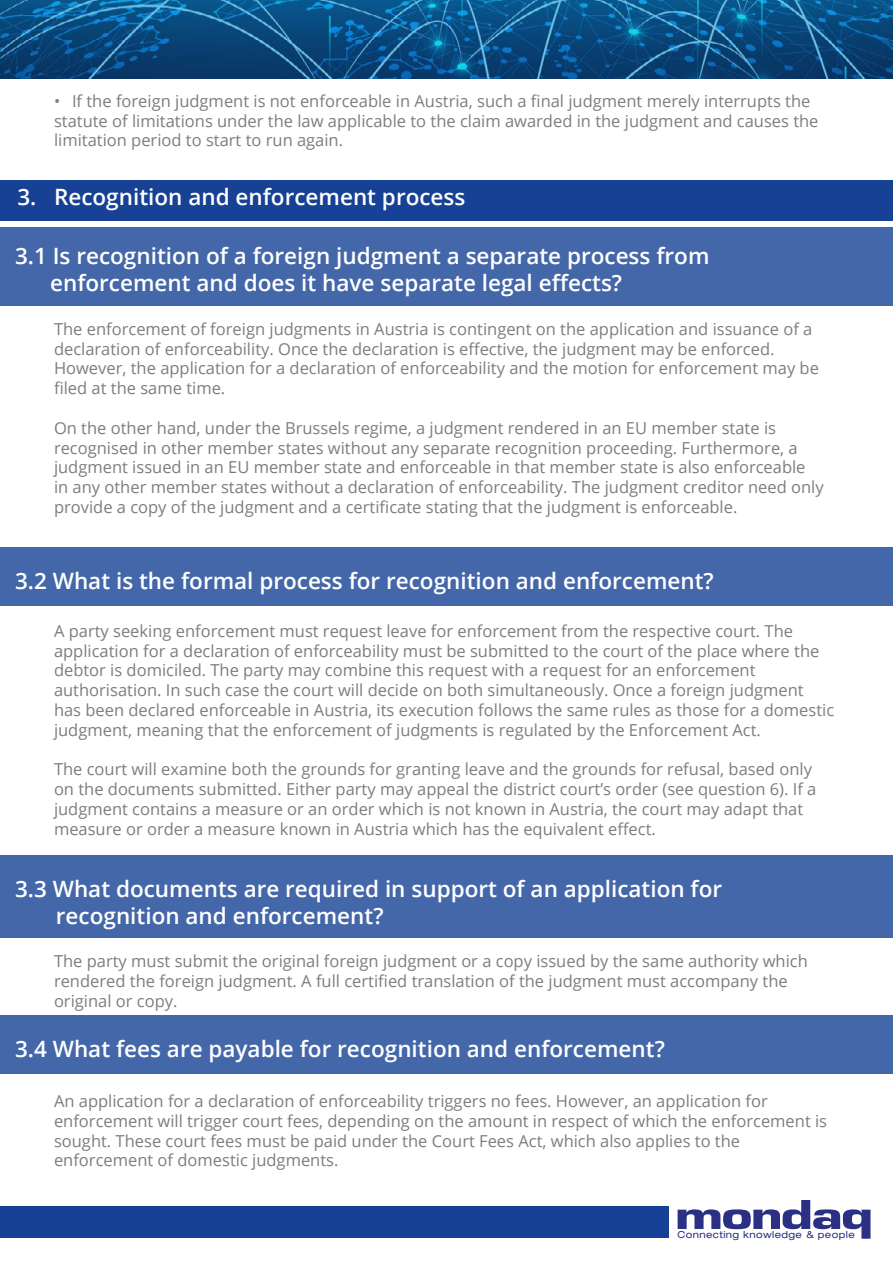
<style>
.page{position:relative;width:893px;height:1263px;background:#fff}
.page>*{position:absolute;margin:0;border:0;box-sizing:border-box;transform-origin:0 0}
.t1{font:600 22.5px/27px "Open Sans";color:#fff}
.t2{font:16.5px/19.8px "Open Sans";color:#7d7d7d}
.t3{font:expanded 9.75px "Helvetica Neue";letter-spacing:.04em;color:#2b3084}
</style>
<div class="page">
<div style="left:0;top:1206px;width:668px;height:32px;background:#164194"></div>
<svg style="left:678px;top:1200px;width:192px;height:39px"></svg>
<img style="left:0;top:0;width:893px;height:78px">
<div style="left:0;top:227px;width:893px;height:78px;background:#4467a9"></div>
<div style="left:0;top:548px;width:893px;height:58px;background:#4467a9"></div>
<div style="left:0;top:180px;width:893px;height:40px;background:#164194"></div>
<div style="left:0;top:856px;width:893px;height:82px;background:#4467a9"></div>
<div style="left:0;top:1016px;width:893px;height:58px;background:#4467a9"></div>
<p class="t2" style="left:54px;top:91px;width:766px">• If the foreign judgment is not enforceable in Austria, such a final judgment merely interrupts the statute of limitations under the law applicable to the claim awarded in the judgment and causes the limitation period to start to run again.</p>
<h1 class="t1" style="left:17px;top:183px;width:449px">3. Recognition and enforcement process</h1>
<h1 class="t1" style="left:50px;top:242px;width:661px;text-indent:-35px">3.1 Is recognition of a foreign judgment a separate process from enforcement and does it have separate legal effects?</h1>
<p class="t2" style="left:54px;top:318px;width:766px">The enforcement of foreign judgments in Austria is contingent on the application and issuance of a declaration of enforceability. Once the declaration is effective, the judgment may be enforced.<br>However, the application for a declaration of enforceability and the motion for enforcement may be filed at the same time.</p>
<p class="t2" style="left:54px;top:417px;width:771px">On the other hand, under the Brussels regime, a judgment rendered in an EU member state is recognised in other member states without any separate recognition proceeding. Furthermore, a judgment issued in an EU member state and enforceable in that member state is also enforceable in any other member states without a declaration of enforceability. The judgment creditor need only provide a copy of the judgment and a certificate stating that the judgment is enforceable.</p>
<h1 class="t1" style="left:15px;top:566px;width:700px">3.2 What is the formal process for recognition and enforcement?</h1>
<p class="t2" style="left:54px;top:620px;width:782px">A party seeking enforcement must request leave for enforcement from the respective court. The application for a declaration of enforceability must be submitted to the court of the place where the debtor is domiciled. The party may combine this request with a request for an enforcement authorisation. In such case the court will decide on both simultaneously. Once a foreign judgment has been declared enforceable in Austria, its execution follows the same rules as those for a domestic judgment, meaning that the enforcement of judgments is regulated by the Enforcement Act.</p>
<p class="t2" style="left:54px;top:759px;width:764px">The court will examine both the grounds for granting leave and the grounds for refusal, based only on the documents submitted. Either party may appeal the district court’s order (see question 6). If a judgment contains a measure or an order which is not known in Austria, the court may adapt that measure or order a measure known in Austria which has the equivalent effect.</p>
<h1 class="t1" style="left:56px;top:875px;width:668px;text-indent:-41px">3.3 What documents are required in support of an application for recognition and enforcement?</h1>
<p class="t2" style="left:54px;top:951px;width:755px">The party must submit the original foreign judgment or a copy issued by the same authority which rendered the foreign judgment. A full certified translation of the judgment must accompany the original or copy.</p>
<h1 class="t1" style="left:15px;top:1034px;width:651px">3.4 What fees are payable for recognition and enforcement?</h1>
<p class="t2" style="left:54px;top:1091px;width:775px">An application for a declaration of enforceability triggers no fees. However, an application for enforcement will trigger court fees, depending on the amount in respect of which the enforcement is sought. These court fees must be paid under the Court Fees Act, which also applies to the enforcement of domestic judgments.</p>
<p class="t3" style="left:677px;top:1229px;width:179px">Connecting knowledge &amp; people</p>
</div>
